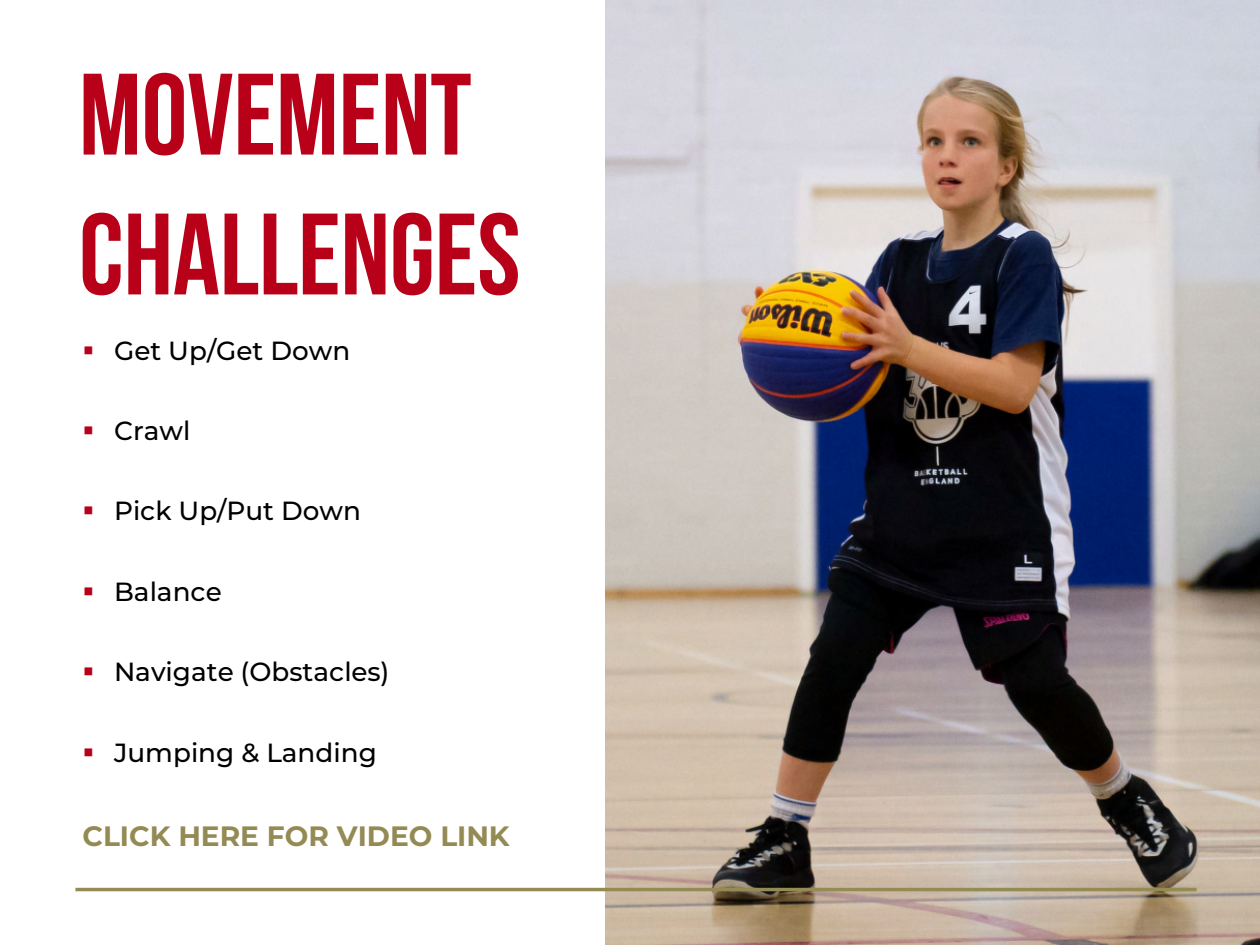
<style>
.page{position:relative;width:1260px;height:945px;background:#fff}
.page>*{position:absolute;margin:0;border:0;box-sizing:border-box;transform-origin:0 0}
.t1{font:700 115.5px/139.8px "Bebas Neue";color:#b80019}
.t2{font:700 28px "Montserrat";color:#948a54}
.t3{font:500 26.25px "Montserrat";color:#000}
.s1{color:#b80019}
</style>
<div class="page">
<img style="left:605px;top:0;width:655px;height:945px">
<hr style="left:75px;top:888px;width:1122px;height:3px;background:#948a54">
<h1 class="t1" style="left:79px;top:43px;width:443px">MOVEMENT<br>CHALLENGES</h1>
<p class="t3" style="left:83px;top:332px;width:269px"><span class="s1">▪</span> Get Up/Get Down</p>
<p class="t3" style="left:83px;top:412px;width:109px"><span class="s1">▪</span> Crawl</p>
<p class="t3" style="left:83px;top:493px;width:280px"><span class="s1">▪</span> Pick Up/Put Down</p>
<p class="t3" style="left:83px;top:573px;width:141px"><span class="s1">▪</span> Balance</p>
<p class="t3" style="left:83px;top:654px;width:308px"><span class="s1">▪</span> Navigate (Obstacles)</p>
<p class="t3" style="left:83px;top:734px;width:296px"><span class="s1">▪</span> Jumping &amp; Landing</p>
<p class="t2" style="left:83px;top:816px;width:429px">CLICK HERE FOR VIDEO LINK</p>
</div>
